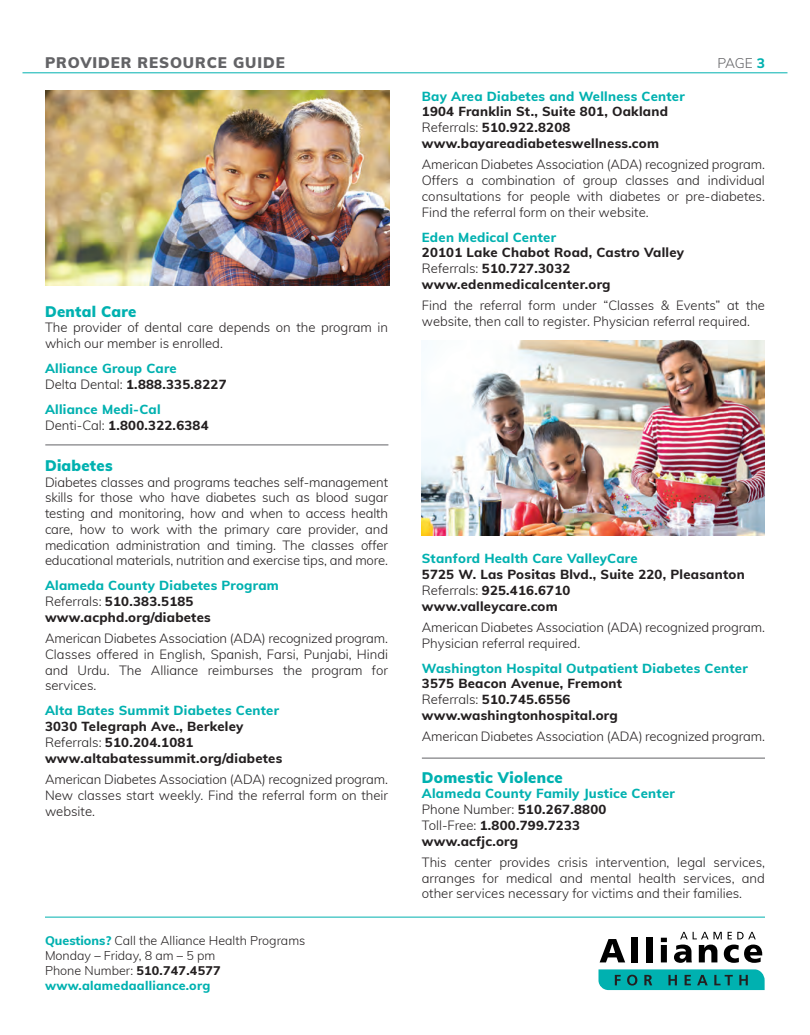
<style>
.page{position:relative;width:810px;height:1035px;background:#fff}
.page>*{position:absolute;margin:0;border:0;box-sizing:border-box;transform-origin:0 0}
.Subhead_1{font:900 15px "Muli";letter-spacing:.02em;color:#00b1b0}
.t1{font:900 15px "Muli";letter-spacing:.06em;color:#636366}
.t2{font:300 13.75px "Muli";color:#636366}
.Subhead_1-2{font:300 13.12px/15.8px "Muli";color:#231f20;text-align:justify}
.Subhead_1-3{font:800 13.12px "Muli";letter-spacing:.02em;color:#231f20}
.Subhead_1-4{font:800 13.12px "Muli";letter-spacing:.02em;color:#00b1b0}
.t3{font:300 12.5px/15px "Muli";color:#231f20}
.s1{font-weight:800;color:#00b1b0}
.s2{font-weight:300}
.s3{font-weight:800}
</style>
<div class="page">
<svg style="left:600px;top:939px;width:25px;height:23px"></svg>
<div style="left:632px;top:937px;width:6px;height:25px;background:#000"></div>
<div style="left:646px;top:937px;width:6px;height:25px;background:#000"></div>
<svg style="left:661px;top:938px;width:6px;height:24px"></svg>
<svg style="left:674px;top:945px;width:18px;height:18px"></svg>
<svg style="left:699px;top:945px;width:18px;height:17px"></svg>
<svg style="left:724px;top:945px;width:38px;height:18px"></svg>
<svg style="left:599px;top:969px;width:166px;height:21px;background:#0ca2a2"></svg>
<svg style="left:680px;top:932px;width:42px;height:7px"></svg>
<svg style="left:728px;top:932px;width:28px;height:7px"></svg>
<hr style="left:45px;top:917px;width:720px;height:1px;background:#00b1b0">
<hr style="left:22px;top:72px;width:766px;height:1px;background:#00b1b0">
<img style="left:45px;top:90px;width:344px;height:195px">
<img style="left:422px;top:340px;width:343px;height:196px">
<hr style="left:422px;top:758px;width:343px;height:1px;background:#636366">
<hr style="left:45px;top:445px;width:343px;height:1px;background:#636366">
<p class="t1" style="left:45px;top:51px;width:241px">PROVIDER RESOURCE GUIDE</p>
<p class="t2" style="left:717px;top:53px;width:49px">PAGE <span class="s1">3</span></p>
<p class="Subhead_1-4" style="left:422px;top:86px;width:264px">Bay Area Diabetes and Wellness Center</p>
<p class="Subhead_1-3" style="left:422px;top:102px;width:248px">1904 Franklin St., Suite 801, Oakland</p>
<p class="Subhead_1-3" style="left:422px;top:118px;width:150px"><span class="s2">Referrals:</span> 510.922.8208</p>
<p class="Subhead_1-3" style="left:422px;top:134px;width:239px">www.bayareadiabeteswellness.com</p>
<p class="Subhead_1-2" style="left:422px;top:156px;width:345px">American Diabetes Association (ADA) recognized program.<br>Offers a combination of group classes and individual consultations for people with diabetes or pre-diabetes.<br>Find the referral form on their website.</p>
<p class="Subhead_1-4" style="left:422px;top:227px;width:136px">Eden Medical Center</p>
<p class="Subhead_1-3" style="left:422px;top:243px;width:264px">20101 Lake Chabot Road, Castro Valley</p>
<p class="Subhead_1-3" style="left:422px;top:259px;width:150px"><span class="s2">Referrals:</span> 510.727.3032</p>
<p class="Subhead_1-3" style="left:422px;top:274px;width:190px">www.edenmedicalcenter.org</p>
<p class="Subhead_1-2" style="left:422px;top:297px;width:345px">Find the referral form under “Classes &amp; Events” at the website, then call to register. Physician referral required.</p>
<p class="Subhead_1" style="left:45px;top:300px;width:93px">Dental Care</p>
<p class="Subhead_1-2" style="left:45px;top:319px;width:345px">The provider of dental care depends on the program in which our member is enrolled.</p>
<p class="Subhead_1-4" style="left:45px;top:359px;width:133px">Alliance Group Care</p>
<p class="Subhead_1-3" style="left:45px;top:374px;width:183px"><span class="s2">Delta Dental:</span> 1.888.335.8227</p>
<p class="Subhead_1-4" style="left:45px;top:399px;width:117px">Alliance Medi-Cal</p>
<p class="Subhead_1-3" style="left:45px;top:415px;width:165px"><span class="s2">Denti-Cal:</span> 1.800.322.6384</p>
<p class="Subhead_1" style="left:45px;top:454px;width:69px">Diabetes</p>
<p class="Subhead_1-2" style="left:45px;top:473px;width:345px">Diabetes classes and programs teaches self-management skills for those who have diabetes such as blood sugar testing and monitoring, how and when to access health care, how to work with the primary care provider, and medication administration and timing. The classes offer educational materials, nutrition and exercise tips, and more.</p>
<p class="Subhead_1-4" style="left:45px;top:576px;width:235px">Alameda County Diabetes Program</p>
<p class="Subhead_1-3" style="left:45px;top:592px;width:150px"><span class="s2">Referrals:</span> 510.383.5185</p>
<p class="Subhead_1-3" style="left:45px;top:607px;width:167px">www.acphd.org/diabetes</p>
<p class="Subhead_1-2" style="left:45px;top:630px;width:345px">American Diabetes Association (ADA) recognized program.<br>Classes offered in English, Spanish, Farsi, Punjabi, Hindi and Urdu. The Alliance reimburses the program for services.</p>
<p class="Subhead_1-4" style="left:45px;top:701px;width:236px">Alta Bates Summit Diabetes Center</p>
<p class="Subhead_1-3" style="left:45px;top:717px;width:200px">3030 Telegraph Ave., Berkeley</p>
<p class="Subhead_1-3" style="left:45px;top:733px;width:150px"><span class="s2">Referrals:</span> 510.204.1081</p>
<p class="Subhead_1-3" style="left:45px;top:748px;width:239px">www.altabatessummit.org/diabetes</p>
<p class="Subhead_1-2" style="left:45px;top:771px;width:345px">American Diabetes Association (ADA) recognized program.<br>New classes start weekly. Find the referral form on their website.</p>
<p class="Subhead_1-4" style="left:422px;top:549px;width:217px">Stanford Health Care ValleyCare</p>
<p class="Subhead_1-3" style="left:422px;top:565px;width:324px">5725 W. Las Positas Blvd., Suite 220, Pleasanton</p>
<p class="Subhead_1-3" style="left:422px;top:580px;width:150px"><span class="s2">Referrals:</span> 925.416.6710</p>
<p class="Subhead_1-3" style="left:422px;top:596px;width:137px">www.valleycare.com</p>
<p class="Subhead_1-2" style="left:422px;top:619px;width:345px">American Diabetes Association (ADA) recognized program.<br>Physician referral required.</p>
<p class="Subhead_1-4" style="left:422px;top:658px;width:327px">Washington Hospital Outpatient Diabetes Center</p>
<p class="Subhead_1-3" style="left:422px;top:674px;width:202px">3575 Beacon Avenue, Fremont</p>
<p class="Subhead_1-3" style="left:422px;top:690px;width:150px"><span class="s2">Referrals:</span> 510.745.6556</p>
<p class="Subhead_1-3" style="left:422px;top:706px;width:197px">www.washingtonhospital.org</p>
<p class="Subhead_1-2" style="left:422px;top:728px;width:345px">American Diabetes Association (ADA) recognized program.</p>
<p class="Subhead_1" style="left:422px;top:766px;width:143px">Domestic Violence</p>
<p class="Subhead_1-4" style="left:422px;top:784px;width:255px">Alameda County Family Justice Center</p>
<p class="Subhead_1-2" style="left:422px;top:801px;width:186px">Phone Number: <span class="s3">510.267.8800</span></p>
<p class="Subhead_1-3" style="left:422px;top:815px;width:160px"><span class="s2">Toll-Free:</span> 1.800.799.7233</p>
<p class="Subhead_1-3" style="left:422px;top:831px;width:98px">www.acfjc.org</p>
<p class="Subhead_1-2" style="left:422px;top:854px;width:345px">This center provides crisis intervention, legal services, arranges for medical and mental health services, and other services necessary for victims and their families.</p>
<p class="t3" style="left:45px;top:932px;width:262px"><span class="s1">Questions?</span> Call the Alliance Health Programs<br>Monday – Friday, 8 am – 5 pm<br>Phone Number: <span class="s3">510.747.4577 </span><span class="s1">www.alamedaalliance.org</span></p>
</div>
